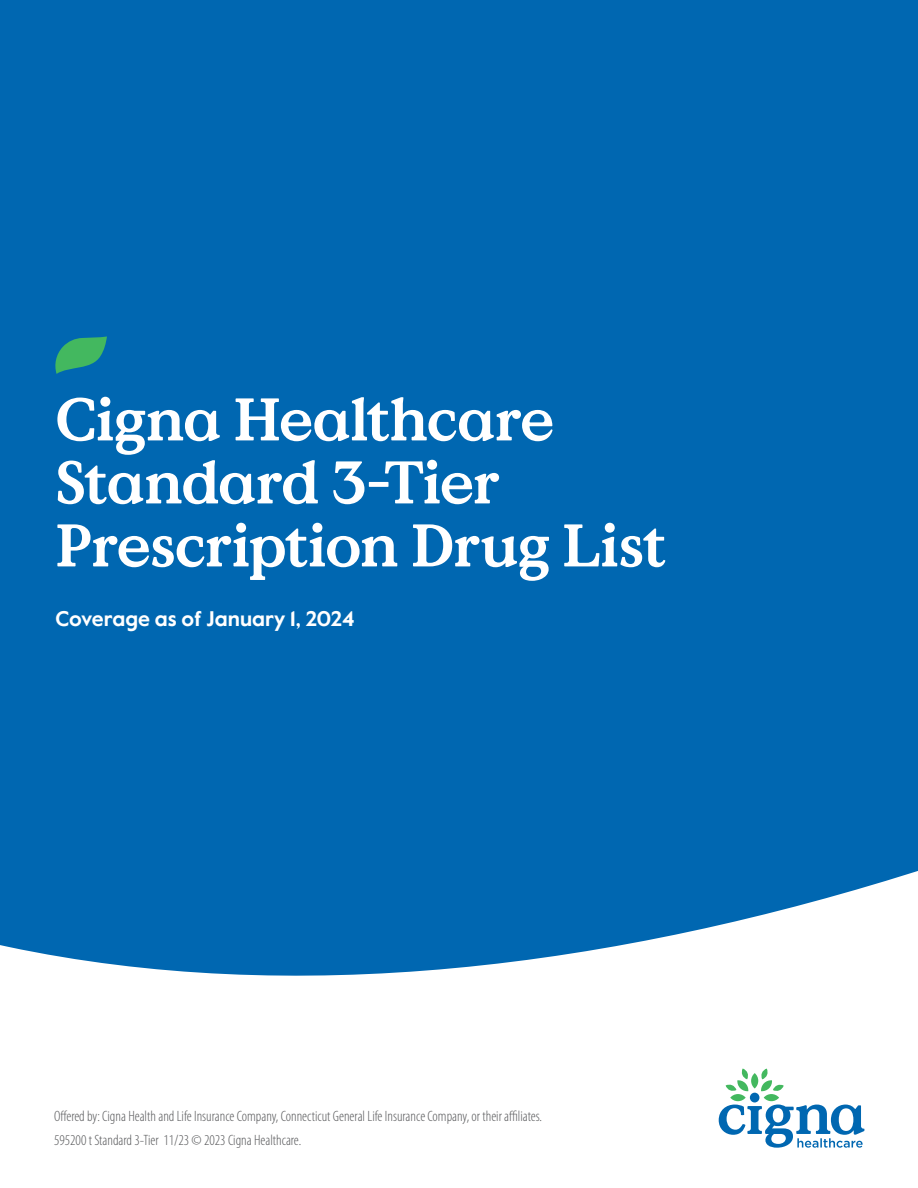
<style>
.page{position:relative;width:918px;height:1188px;background:#fff}
.page>*{position:absolute;margin:0;border:0;box-sizing:border-box;transform-origin:0 0}
.CHC_Headline_bold_40_42{font:700 60px/63px "Value Serif Pro";letter-spacing:-.025em;color:#fff}
.CHC_Subheadline_bold_14_17{font:700 21px "Value Sans Pro";color:#fff}
.CHC_Legal_copy_Cat{font:300 condensed 15px "Myriad Pro";color:#57585a}
.Legal_copy_Cat{font:300 condensed 15px "Myriad Pro";color:#57585a}
</style>
<div class="page">
<svg style="left:0;top:618px;width:918px;height:358px;background:#1472b7"></svg>
<div style="left:0;top:0;width:918px;height:618px;background:#0067b1"></div>
<svg style="left:55px;top:337px;width:52px;height:37px"></svg>
<svg style="left:719px;top:1069px;width:146px;height:79px"></svg>
<p class="CHC_Headline_bold_40_42" style="left:55px;top:390px;width:613px">Cigna Healthcare<br>Standard 3-Tier<br>Prescription Drug List</p>
<p class="CHC_Subheadline_bold_14_17" style="left:55px;top:606px;width:301px">Coverage as of January 1, 2024</p>
<p class="CHC_Legal_copy_Cat" style="left:54px;top:1108px;width:490px">Offered by: Cigna Health and Life Insurance Company, Connecticut General Life Insurance Company, or their affiliates.</p>
<p class="Legal_copy_Cat" style="left:54px;top:1132px;width:249px">595200 t Standard 3-Tier 11/23 © 2023 Cigna Healthcare.</p>
</div>
